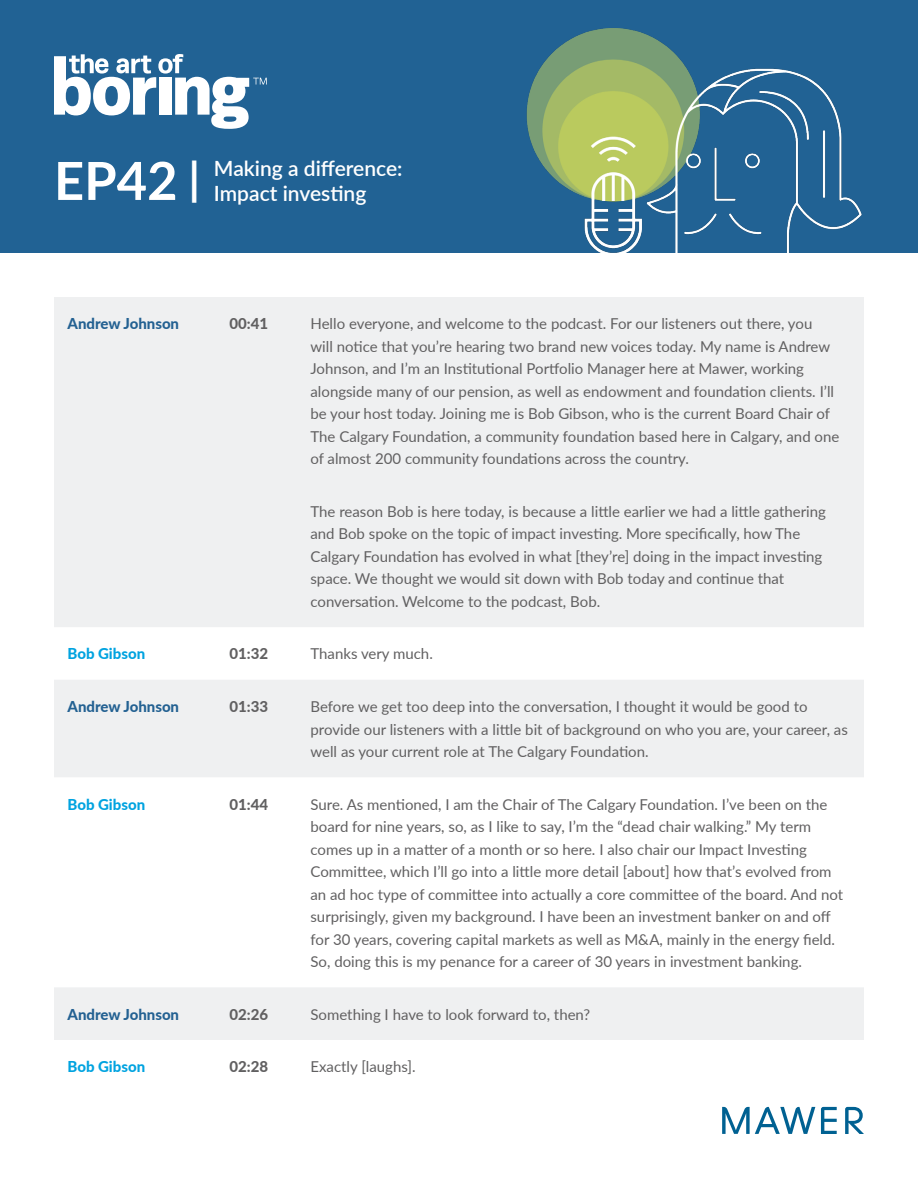
<style>
.page{position:relative;width:918px;height:1188px;background:#fff}
.page>*{position:absolute;margin:0;border:0;box-sizing:border-box;transform-origin:0 0}
.t1{font:700 52.5px "Lato";color:#fff}
.t2{font:600 21px "Lato";color:#fff}
.t3{font:15px/22.5px "Lato";color:#616061}
.t4{font:800 15px "Lato";color:#236192}
.t5{font:800 15px "Lato";color:#616061}
.t6{font:800 15px "Lato";color:#00a3e0}
.s1{font-size:45px}
</style>
<div class="page">
<img style="left:525px;top:252px;width:316px;height:1px">
<svg style="left:845px;top:1107px;width:19px;height:27px"></svg>
<svg style="left:821px;top:1107px;width:16px;height:27px"></svg>
<svg style="left:722px;top:1107px;width:93px;height:27px"></svg>
<div style="left:0;top:0;width:918px;height:252px;background:#216294"></div>
<img style="left:526px;top:28px;width:336px;height:224px">
<svg style="left:54px;top:54px;width:213px;height:75px"></svg>
<div style="left:54px;top:297px;width:810px;height:330px;background:#eff0f1"></div>
<div style="left:54px;top:680px;width:810px;height:97px;background:#eff0f1"></div>
<div style="left:54px;top:987px;width:810px;height:53px;background:#eff0f1"></div>
<p class="t1" style="left:54px;top:142px;width:148px">EP42 <span class="s1">|</span></p>
<p class="t2" style="left:214px;top:153px;width:190px">Making a difference:</p>
<p class="t2" style="left:214px;top:178px;width:154px">Impact investing</p>
<p class="t4" style="left:68px;top:313px;width:113px">Andrew Johnson</p>
<p class="t5" style="left:230px;top:313px;width:40px">00:41</p>
<p class="t3" style="left:310px;top:312px;width:530px">Hello everyone, and welcome to the podcast. For our listeners out there, you<br>will notice that you’re hearing two brand new voices today. My name is Andrew Johnson, and I’m an Institutional Portfolio Manager here at Mawer, working alongside many of our pension, as well as endowment and foundation clients. I’ll be your host today. Joining me is Bob Gibson, who is the current Board Chair of The Calgary Foundation, a community foundation based here in Calgary, and one of almost 200 community foundations across the country.</p>
<p class="t3" style="left:310px;top:500px;width:517px">The reason Bob is here today, is because a little earlier we had a little gathering and Bob spoke on the topic of impact investing. More specifically, how The Calgary Foundation has evolved in what [they’re] doing in the impact investing space. We thought we would sit down with Bob today and continue that conversation. Welcome to the podcast, Bob.</p>
<p class="t6" style="left:68px;top:643px;width:79px">Bob Gibson</p>
<p class="t5" style="left:230px;top:643px;width:40px">01:32</p>
<p class="t3" style="left:310px;top:642px;width:124px">Thanks very much.</p>
<p class="t4" style="left:68px;top:695px;width:113px">Andrew Johnson</p>
<p class="t5" style="left:230px;top:695px;width:40px">01:33</p>
<p class="t3" style="left:310px;top:695px;width:539px">Before we get too deep into the conversation, I thought it would be good to provide our listeners with a little bit of background on who you are, your career, as well as your current role at The Calgary Foundation.</p>
<p class="t6" style="left:68px;top:793px;width:79px">Bob Gibson</p>
<p class="t5" style="left:230px;top:793px;width:40px">01:44</p>
<p class="t3" style="left:310px;top:792px;width:534px">Sure. As mentioned, I am the Chair of The Calgary Foundation. I’ve been on the board for nine years, so, as I like to say, I’m the “dead chair walking.” My term comes up in a matter of a month or so here. I also chair our Impact Investing Committee, which I’ll go into a little more detail [about] how that’s evolved from an ad hoc type of committee into actually a core committee of the board. And not surprisingly, given my background. I have been an investment banker on and off for 30 years, covering capital markets as well as M&amp;A, mainly in the energy field.<br>So, doing this is my penance for a career of 30 years in investment banking.</p>
<p class="t4" style="left:68px;top:1003px;width:113px">Andrew Johnson</p>
<p class="t5" style="left:230px;top:1003px;width:40px">02:26</p>
<p class="t3" style="left:310px;top:1002px;width:281px">Something I have to look forward to, then?</p>
<p class="t6" style="left:68px;top:1056px;width:79px">Bob Gibson</p>
<p class="t5" style="left:230px;top:1056px;width:40px">02:28</p>
<p class="t3" style="left:310px;top:1055px;width:107px">Exactly [laughs].</p>
</div>
